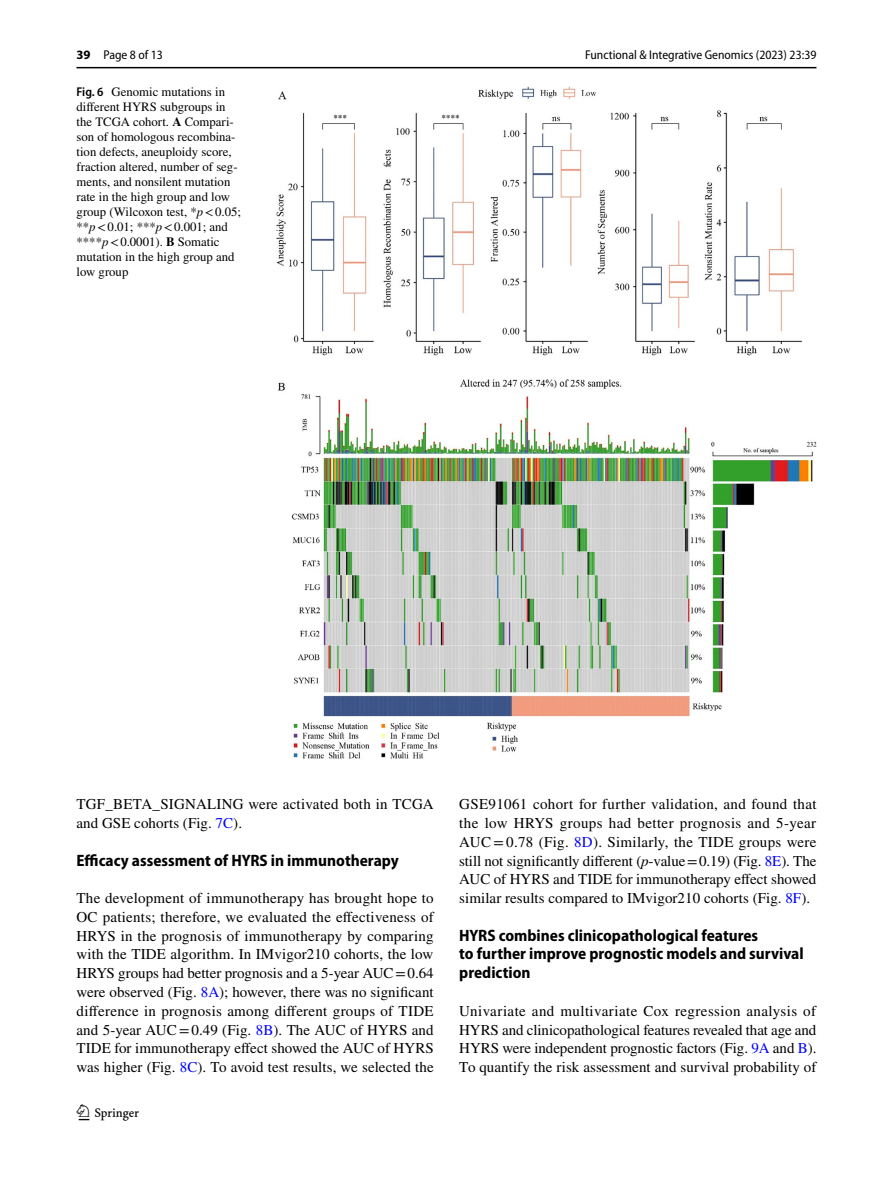
<style>
.page{position:relative;width:893px;height:1187px;background:#fff}
.page>*{position:absolute;margin:0;border:0;box-sizing:border-box;transform-origin:0 0}
.t1{font:22.5px "Springnew Regular 2";color:#000}
.t2{font:700 semi-condensed 16.5px/18.8px "Myriad Pro";color:#000}
.t3{font:15px/18.8px "STIX";letter-spacing:.005em;color:#000;text-align:justify}
.t4{font:12.75px/15px "STIX";color:#000}
.t5{font:semi-condensed 12.75px "Myriad Pro";color:#000}
.s1{font-weight:700;font-stretch:normal}
.s2{font-family:"Myriad Pro";font-weight:600;font-stretch:semi-condensed}
.s3{font-weight:700}
.s4{font-style:italic}
.s5{color:#00f}
</style>
<div class="page">
<hr style="left:77px;top:67px;width:739px;height:1px;background:#000">
<img style="left:276px;top:87px;width:540px;height:671px">
<p class="t5" style="left:77px;top:48px;width:88px"><span class="s1">39</span> Page 8 of 13</p>
<p class="t4" style="left:77px;top:85px;width:166px"><span class="s2">Fig. 6</span> Genomic mutations in different HYRS subgroups in the TCGA cohort. <span class="s3">A</span> Compari&shy;son of homologous recombina&shy;tion defects, aneuploidy score, fraction altered, number of seg&shy;ments, and nonsilent mutation rate in the high group and low group (Wilcoxon test, *<span class="s4">p</span>&lt;0.05; **<span class="s4">p</span>&lt;0.01; ***<span class="s4">p</span>&lt;0.001; and ****<span class="s4">p</span>&lt;0.0001). <span class="s3">B</span> Somatic mutation in the high group and low group</p>
<p class="t5" style="left:585px;top:48px;width:233px">Functional &amp; Integrative Genomics (2023) 23:39</p>
<p class="t3" style="left:77px;top:796px;width:359px">TGF_BETA_SIGNALING were activated both in TCGA and GSE cohorts (Fig. <span class="s5">7C</span>).</p>
<p class="t2" style="left:77px;top:850px;width:324px">Efficacy assessment of HYRS in immunotherapy</p>
<p class="t3" style="left:77px;top:889px;width:359px">The development of immunotherapy has brought hope to OC patients; therefore, we evaluated the effectiveness of HRYS in the prognosis of immunotherapy by comparing with the TIDE algorithm. In IMvigor210 cohorts, the low HRYS groups had better prognosis and a 5-year AUC=0.64 were observed (Fig. <span class="s5">8A</span>); however, there was no significant difference in prognosis among different groups of TIDE and 5-year AUC=0.49 (Fig. <span class="s5">8B</span>). The AUC of HYRS and TIDE for immunotherapy effect showed the AUC of HYRS was higher (Fig. <span class="s5">8C</span>). To avoid test results, we selected the</p>
<h1 class="t1" style="left:79px;top:1104px;width:62px">1 3</h1>
<p class="t3" style="left:459px;top:796px;width:359px">GSE91061 cohort for further validation, and found that the low HRYS groups had better prognosis and 5-year AUC=0.78 (Fig. <span class="s5">8D</span>). Similarly, the TIDE groups were still not significantly different (<span class="s4">p</span>-value=0.19) (Fig. <span class="s5">8E</span>). The AUC of HYRS and TIDE for immunotherapy effect showed similar results compared to IMvigor210 cohorts (Fig. <span class="s5">8F</span>).</p>
<p class="t2" style="left:459px;top:925px;width:346px">HYRS combines clinicopathological features<br>to further improve prognostic models and survival prediction</p>
<p class="t3" style="left:459px;top:1002px;width:359px">Univariate and multivariate Cox regression analysis of HYRS and clinicopathological features revealed that age and HYRS were independent prognostic factors (Fig. <span class="s5">9A</span> and <span class="s5">B</span>).<br>To quantify the risk assessment and survival probability of</p>
</div>
